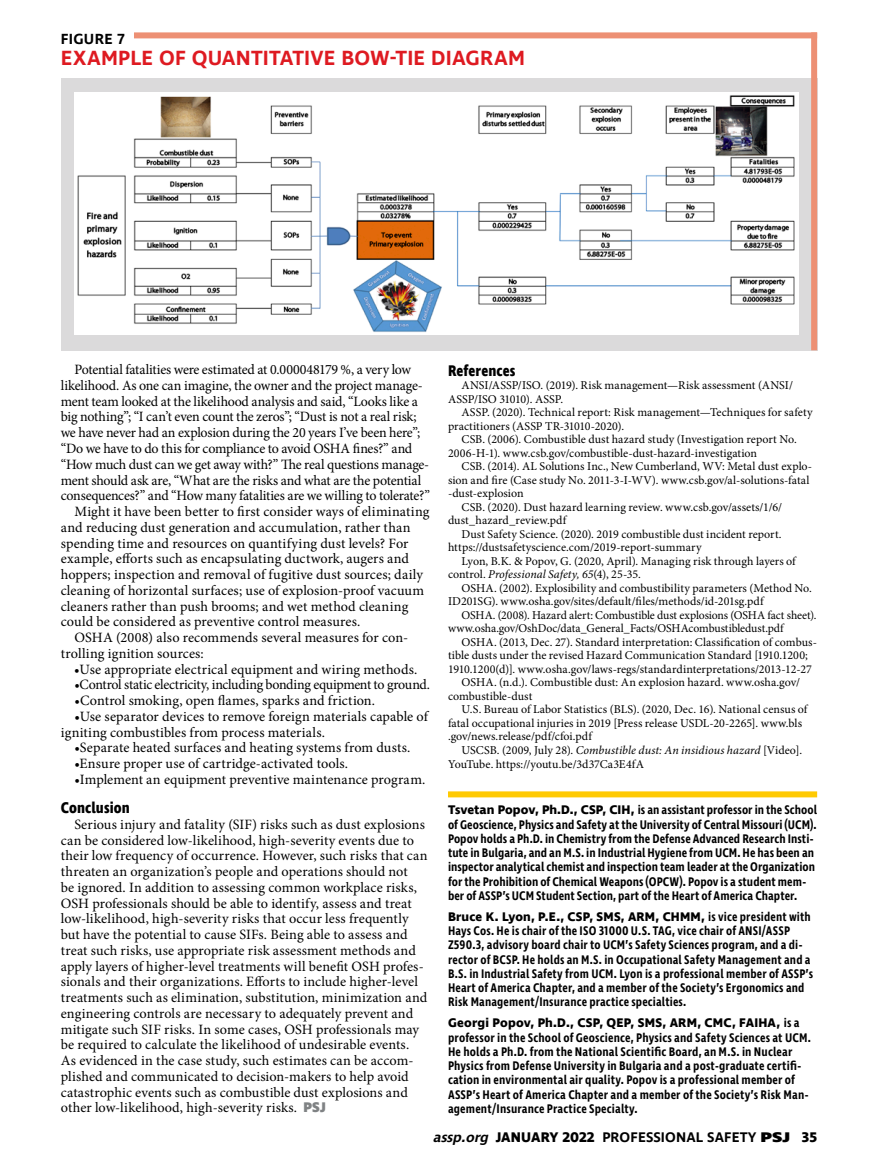
<style>
.page{position:relative;width:878px;height:1175px;background:#fff}
.page>*{position:absolute;margin:0;border:0;box-sizing:border-box;transform-origin:0 0}
.t1{font:600 21px "Ingra";letter-spacing:.01em;color:#de1a21}
.t2{font:700 15.75px "Ingra Cd";letter-spacing:.005em;color:#000}
.t3{font:600 15px "Ingra";letter-spacing:.015em;color:#000}
.t4{font:14.25px/15.8px "Minion Pro";color:#000}
.t5{font:14.25px "Minion Pro";letter-spacing:-.025em;color:#000}
.t6{font:14.25px "Minion Pro";letter-spacing:-.02em;color:#000}
.t7{font:600 14.25px "Ingra";letter-spacing:.01em;color:#000}
.t8{font:600 12.75px/14.2px "Ingra Cd";letter-spacing:.01em;color:#000}
.t9{font:700 12.75px "Ingra";letter-spacing:.015em;color:#000}
.t10{font:12px/13.5px "Minion Pro";color:#000}
.t11{font:italic 12px "Minion Pro";letter-spacing:.005em;color:#000}
.s1{font-family:"Ingra";font-weight:800;color:#7f8284}
.s2{font-style:normal}
.s3{font-family:"Ingra";font-weight:700}
.s4{font-family:"Ingra Cd";font-weight:600}
.s5{font-style:italic}
.s6{font-weight:700}
.s7{font-weight:800}
</style>
<div class="page">
<div style="left:61px;top:78px;width:756px;height:272px;background:#dbdadb"></div>
<div style="left:134px;top:32px;width:683px;height:6px;background:#ed9074"></div>
<div style="left:811px;top:32px;width:6px;height:318px;background:#ed9074"></div>
<img style="left:75px;top:93px;width:723px;height:242px">
<div style="left:448px;top:791px;width:369px;height:6px;background:#ffca03"></div>
<p class="t3" style="left:61px;top:29px;width:66px">FIGURE 7</p>
<h1 class="t1" style="left:61px;top:45px;width:465px">EXAMPLE OF QUANTITATIVE BOW-TIE DIAGRAM</h1>
<p class="t4" style="left:74px;top:362px;width:338px">Potential fatalities were estimated at 0.000048179 %, a very low</p>
<p class="t4" style="left:61px;top:377px;width:363px">likelihood. As one can imagine, the owner and the project manage-</p>
<p class="t4" style="left:61px;top:393px;width:359px">ment team looked at the likelihood analysis and said, “Looks like a</p>
<p class="t4" style="left:61px;top:409px;width:357px">big nothing”; “I can’t even count the zeros”; “Dust is not a real risk;</p>
<p class="t6" style="left:61px;top:423px;width:361px">we have never had an explosion during the 20 years I’ve been here”;</p>
<p class="t5" style="left:61px;top:439px;width:353px">“Do we have to do this for compliance to avoid OSHA fines?” and</p>
<p class="t4" style="left:61px;top:456px;width:370px">“How much dust can we get away with?” The real questions manage-</p>
<p class="t4" style="left:61px;top:472px;width:362px">ment should ask are, “What are the risks and what are the potential</p>
<p class="t4" style="left:61px;top:488px;width:370px">consequences?” and “How many fatalities are we willing to tolerate?”</p>
<p class="t4" style="left:74px;top:503px;width:356px">Might it have been better to first consider ways of eliminating</p>
<p class="t4" style="left:61px;top:519px;width:351px">and reducing dust generation and accumulation, rather than</p>
<p class="t4" style="left:61px;top:535px;width:349px">spending time and resources on quantifying dust levels? For</p>
<p class="t4" style="left:61px;top:551px;width:350px">example, efforts such as encapsulating ductwork, augers and</p>
<p class="t4" style="left:61px;top:566px;width:364px">hoppers; inspection and removal of fugitive dust sources; daily</p>
<p class="t4" style="left:61px;top:582px;width:365px">cleaning of horizontal surfaces; use of explosion-proof vacuum</p>
<p class="t4" style="left:61px;top:598px;width:349px">cleaners rather than push brooms; and wet method cleaning</p>
<p class="t4" style="left:61px;top:614px;width:301px">could be considered as preventive control measures.</p>
<p class="t4" style="left:74px;top:629px;width:335px">OSHA (2008) also recommends several measures for con-</p>
<p class="t4" style="left:61px;top:645px;width:144px">trolling ignition sources:</p>
<p class="t4" style="left:74px;top:661px;width:344px">•Use appropriate electrical equipment and wiring methods.</p>
<p class="t5" style="left:74px;top:675px;width:357px">•Control static electricity, including bonding equipment to ground.</p>
<p class="t4" style="left:74px;top:692px;width:302px">•Control smoking, open flames, sparks and friction.</p>
<p class="t4" style="left:61px;top:708px;width:368px;text-indent:13px">•Use separator devices to remove foreign materials capable of igniting combustibles from process materials.</p>
<p class="t4" style="left:74px;top:740px;width:337px">•Separate heated surfaces and heating systems from dusts.</p>
<p class="t4" style="left:74px;top:755px;width:275px">•Ensure proper use of cartridge-activated tools.</p>
<p class="t4" style="left:74px;top:771px;width:352px">•Implement an equipment preventive maintenance program.</p>
<p class="t2" style="left:61px;top:798px;width:70px">Conclusion</p>
<p class="t4" style="left:61px;top:816px;width:368px;text-indent:13px">Serious injury and fatality (SIF) risks such as dust explosions can be considered low-likelihood, high-severity events due to their low frequency of occurrence. However, such risks that can threaten an organization’s people and operations should not<br>be ignored. In addition to assessing common workplace risks, OSH professionals should be able to identify, assess and treat low-likelihood, high-severity risks that occur less frequently but have the potential to cause SIFs. Being able to assess and treat such risks, use appropriate risk assessment methods and apply layers of higher-level treatments will benefit OSH profes&shy;sionals and their organizations. Efforts to include higher-level treatments such as elimination, substitution, minimization and engineering controls are necessary to adequately prevent and mitigate such SIF risks. In some cases, OSH professionals may be required to calculate the likelihood of undesirable events.<br>As evidenced in the case study, such estimates can be accom&shy;plished and communicated to decision-makers to help avoid catastrophic events such as combustible dust explosions and other low-likelihood, high-severity risks. <span class="s1">PSJ</span></p>
<p class="t2" style="left:448px;top:361px;width:69px">References</p>
<p class="t10" style="left:448px;top:379px;width:346px;text-indent:14px">ANSI/ASSP/ISO. (2019). Risk management—Risk assessment (ANSI/<br>ASSP/ISO 31010). ASSP.</p>
<p class="t10" style="left:448px;top:406px;width:366px;text-indent:14px">ASSP. (2020). Technical report: Risk management—Techniques for safety practitioners (ASSP TR-31010-2020).</p>
<p class="t10" style="left:448px;top:433px;width:350px;text-indent:14px">CSB. (2006). Combustible dust hazard study (Investigation report No.<br>2006-H-1). www.csb.gov/combustible-dust-hazard-investigation</p>
<p class="t10" style="left:461px;top:460px;width:352px">CSB. (2014). AL Solutions Inc., New Cumberland, WV: Metal dust explo-</p>
<p class="t10" style="left:448px;top:473px;width:363px">sion and fire (Case study No. 2011-3-I-WV). www.csb.gov/al-solutions-fatal</p>
<p class="t10" style="left:448px;top:487px;width:77px">-dust-explosion</p>
<p class="t10" style="left:461px;top:500px;width:322px">CSB. (2020). Dust hazard learning review. www.csb.gov/assets/1/6/</p>
<p class="t10" style="left:448px;top:514px;width:120px">dust_hazard_review.pdf</p>
<p class="t10" style="left:461px;top:527px;width:321px">Dust Safety Science. (2020). 2019 combustible dust incident report.</p>
<p class="t10" style="left:448px;top:541px;width:255px">https://dustsafetyscience.com/2019-report-summary</p>
<p class="t10" style="left:461px;top:554px;width:336px">Lyon, B.K. &amp; Popov, G. (2020, April). Managing risk through layers of</p>
<p class="t11" style="left:448px;top:566px;width:194px"><span class="s2">control.</span> Professional Safety, 65<span class="s2">(4), 25-35.</span></p>
<p class="t10" style="left:461px;top:581px;width:352px">OSHA. (2002). Explosibility and combustibility parameters (Method No.</p>
<p class="t10" style="left:448px;top:595px;width:317px">ID201SG). www.osha.gov/sites/default/files/methods/id-201sg.pdf</p>
<p class="t10" style="left:461px;top:608px;width:356px">OSHA. (2008). Hazard alert: Combustible dust explosions (OSHA fact sheet).</p>
<p class="t10" style="left:448px;top:622px;width:337px">www.osha.gov/OshDoc/data_General_Facts/OSHAcombustibledust.pdf</p>
<p class="t10" style="left:461px;top:635px;width:357px">OSHA. (2013, Dec. 27). Standard interpretation: Classification of combus-</p>
<p class="t10" style="left:448px;top:649px;width:361px">tible dusts under the revised Hazard Communication Standard [1910.1200;</p>
<p class="t10" style="left:448px;top:662px;width:365px">1910.1200(d)]. www.osha.gov/laws-regs/standardinterpretations/2013-12-27</p>
<p class="t10" style="left:461px;top:676px;width:340px">OSHA. (n.d.). Combustible dust: An explosion hazard. www.osha.gov/</p>
<p class="t10" style="left:448px;top:689px;width:86px">combustible-dust</p>
<p class="t10" style="left:461px;top:703px;width:347px">U.S. Bureau of Labor Statistics (BLS). (2020, Dec. 16). National census of</p>
<p class="t10" style="left:448px;top:716px;width:355px">fatal occupational injuries in 2019 [Press release USDL-20-2265]. www.bls</p>
<p class="t10" style="left:448px;top:730px;width:145px">.gov/news.release/pdf/cfoi.pdf</p>
<p class="t11" style="left:461px;top:742px;width:342px"><span class="s2">USCSB. (2009, July 28).</span> Combustible dust: An insidious hazard <span class="s2">[Video].</span></p>
<p class="t10" style="left:448px;top:757px;width:197px">YouTube. https://youtu.be/3d37Ca3E4fA</p>
<p class="t8" style="left:448px;top:803px;width:370px"><span class="s3">Tsvetan Popov, Ph.D., CSP, CIH,</span> is an assistant professor in the School of Geoscience, Physics and Safety at the University of Central Missouri (UCM).<br>Popov holds a Ph.D. in Chemistry from the Defense Advanced Research Insti&shy;tute in Bulgaria, and an M.S. in Industrial Hygiene from UCM. He has been an inspector analytical chemist and inspection team leader at the Organization for the Prohibition of Chemical Weapons (OPCW). Popov is a student mem&shy;ber of ASSP’s UCM Student Section, part of the Heart of America Chapter.</p>
<p class="t9" style="left:448px;top:908px;width:364px">Bruce K. Lyon, P.E., CSP, SMS, ARM, CHMM, <span class="s4">is vice president with</span></p>
<p class="t8" style="left:448px;top:924px;width:366px">Hays Cos. He is chair of the ISO 31000 U.S. TAG, vice chair of ANSI/ASSP Z590.3, advisory board chair to UCM’s Safety Sciences program, and a di&shy;rector of BCSP. He holds an M.S. in Occupational Safety Management and a B.S. in Industrial Safety from UCM. Lyon is a professional member of ASSP’s Heart of America Chapter, and a member of the Society’s Ergonomics and Risk Management/Insurance practice specialties.</p>
<p class="t9" style="left:448px;top:1015px;width:353px">Georgi Popov, Ph.D., CSP, QEP, SMS, ARM, CMC, FAIHA, <span class="s4">is a</span></p>
<p class="t8" style="left:448px;top:1030px;width:364px">professor in the School of Geoscience, Physics and Safety Sciences at UCM.<br>He holds a Ph.D. from the National Scientific Board, an M.S. in Nuclear Physics from Defense University in Bulgaria and a post-graduate certifi&shy;cation in environmental air quality. Popov is a professional member of ASSP’s Heart of America Chapter and a member of the Society’s Risk Man&shy;agement/Insurance Practice Specialty.</p>
<p class="t7" style="left:433px;top:1128px;width:386px"><span class="s5">assp.org</span> <span class="s6">JANUARY 2022</span> PROFESSIONAL SAFETY <span class="s7">PSJ</span> <span class="s6">35</span></p>
</div>
